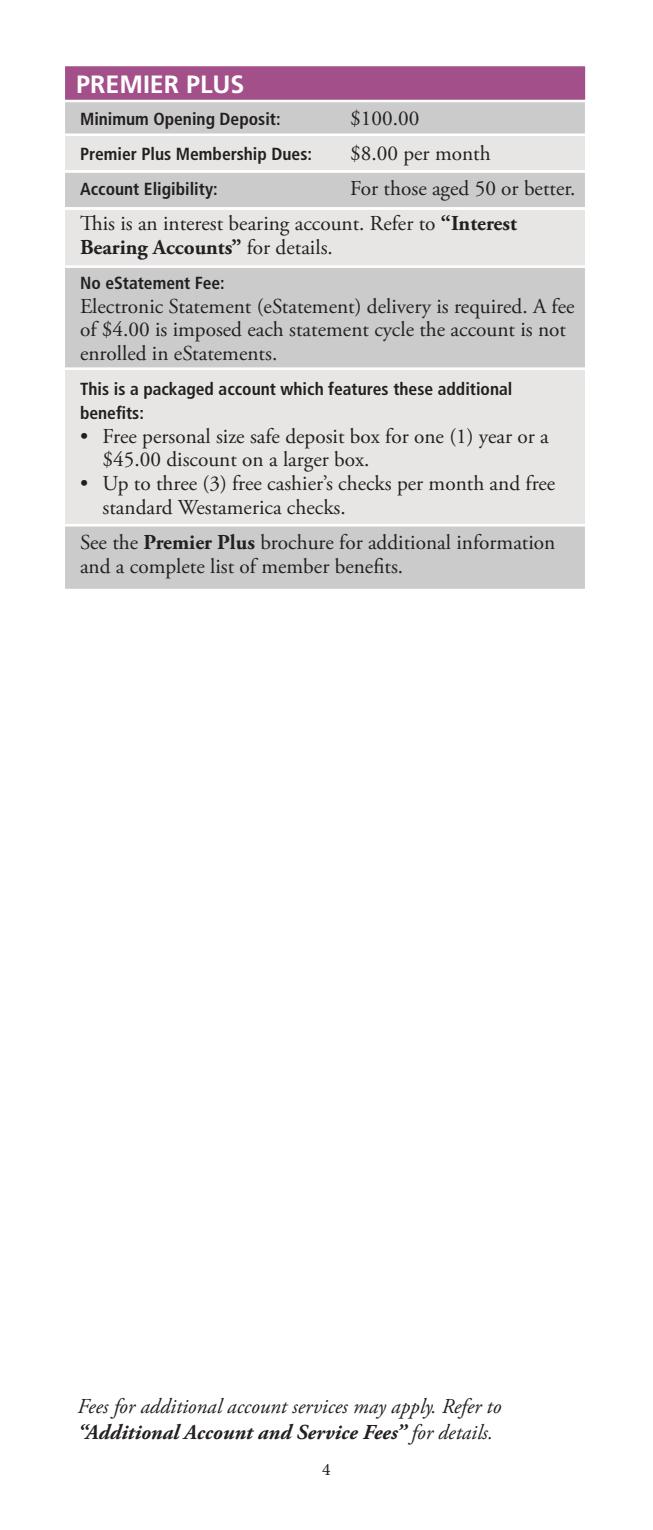
<style>
.page{position:relative;width:653px;height:1530px;background:#fff}
.page>*{position:absolute;margin:0;border:0;box-sizing:border-box;transform-origin:0 0}
.t1{font:700 25px "Frutiger";color:#fff}
.t2{font:21.25px/23.8px "Adobe Garamond Pro";color:#231f20}
.t3{font:italic 21.25px/25.5px "Adobe Garamond Pro";color:#231f20}
.t4{font:700 condensed 17.5px/23.8px "Frutiger";color:#231f20}
.t5{font:17.5px "Minion Pro";color:#231f20}
.s1{font-weight:700}
</style>
<div class="page">
<div style="left:62px;top:522px;width:525px;height:69px;background:#cbcbcb;border:2px solid #fff"></div>
<div style="left:62px;top:367px;width:525px;height:160px;background:#e8e6e5;border:2px solid #fff"></div>
<div style="left:62px;top:263px;width:525px;height:107px;background:#cbcbcb;border:2px solid #fff"></div>
<div style="left:62px;top:207px;width:525px;height:61px;background:#e8e6e5;border:2px solid #fff"></div>
<div style="left:62px;top:134px;width:525px;height:39px;background:#e8e6e5;border:2px solid #fff"></div>
<div style="left:62px;top:99px;width:525px;height:37px;background:#cbcbcb;border:2px solid #fff"></div>
<div style="left:62px;top:170px;width:525px;height:40px;background:#cbcbcb;border:2px solid #fff"></div>
<div style="left:64px;top:65px;width:522px;height:36px;background:#a3508a"></div>
<div style="left:62px;top:64px;width:525px;height:38px;border:2px solid #fff"></div>
<p class="t1" style="left:76px;top:69px;width:170px">PREMIER PLUS</p>
<p class="t4" style="left:80px;top:107px;width:202px">Minimum Opening Deposit:</p>
<p class="t2" style="left:350px;top:107px;width:71px">$100.00</p>
<p class="t4" style="left:80px;top:142px;width:233px">Premier Plus Membership Dues:</p>
<p class="t2" style="left:350px;top:142px;width:142px">$8.00 per month</p>
<p class="t4" style="left:80px;top:177px;width:139px">Account Eligibility:</p>
<p class="t2" style="left:350px;top:177px;width:227px">For those aged 50 or better.</p>
<p class="t2" style="left:80px;top:212px;width:438px">This is an interest bearing account. Refer to <span class="s1">“Interest<br>Bearing Accounts”</span> for details.</p>
<p class="t4" style="left:80px;top:271px;width:146px">No eStatement Fee:</p>
<p class="t2" style="left:80px;top:295px;width:496px">Electronic Statement (eStatement) delivery is required. A fee of $4.00 is imposed each statement cycle the account is not enrolled in eStatements.</p>
<p class="t4" style="left:80px;top:377px;width:434px">This is a packaged account which features these additional benefits:</p>
<p class="t2" style="left:102px;top:425px;width:447px;text-indent:-22px">• Free personal size safe deposit box for one (1) year or a $45.00 discount on a larger box.</p>
<p class="t2" style="left:102px;top:472px;width:454px;text-indent:-22px">• Up to three (3) free cashier’s checks per month and free standard Westamerica checks.</p>
<p class="t2" style="left:80px;top:531px;width:476px">See the <span class="s1">Premier Plus</span> brochure for additional information and a complete list of member benefits.</p>
<p class="t3" style="left:78px;top:1395px;width:425px">Fees for additional account services may apply. Refer to <span class="s1">“Additional Account and Service Fees”</span> for details.</p>
<p class="t5" style="left:322px;top:1458px;width:10px">4</p>
</div>
